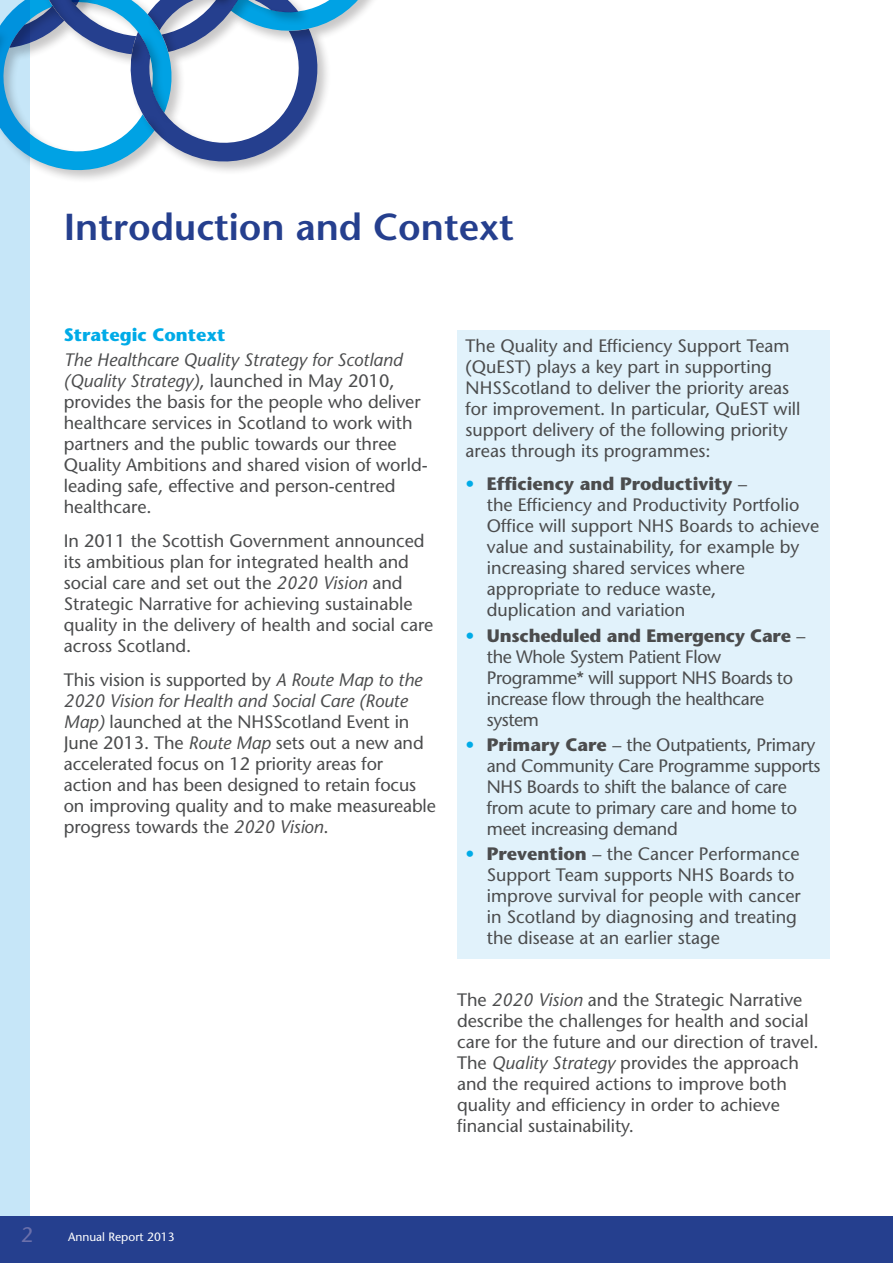
<style>
.page{position:relative;width:893px;height:1263px;background:#fff}
.page>*{position:absolute;margin:0;border:0;box-sizing:border-box;transform-origin:0 0}
.t1{font:600 37.5px "Stone Sans";color:#253f8e}
.t2{font:21px "Stone Sans";color:#6b70ab}
.text{font:18px/21px "Stone Sans";color:#4b4c4d}
.bullets{font:18px/21px "Stone Sans";color:#4b4c4d}
.bullets-2{font:18px/21px "Stone Sans";letter-spacing:-.025em;color:#4b4c4d}
.sub_1{font:700 18px "Stone Sans";color:#00abe7}
.t3{font:12px "Stone Sans";color:#fff}
.s1{font-style:italic}
.s2{color:#00abe7}
.s3{font-weight:700}
</style>
<div class="page">
<div style="left:0;top:0;width:30px;height:1263px;background:#c6e6f8"></div>
<div style="left:0;top:1216px;width:893px;height:47px;background:#253f8e"></div>
<div style="left:457px;top:330px;width:372px;height:628px;background:#e1f2fb"></div>
<svg style="left:0;top:0;width:373px;height:180px"></svg>
<p class="t1" style="left:64px;top:204px;width:451px">Introduction and Context</p>
<p class="sub_1" style="left:64px;top:323px;width:163px">Strategic Context</p>
<p class="text" style="left:64px;top:349px;width:366px"><span class="s1">The Healthcare Quality Strategy for Scotland (Quality Strategy)</span>, launched in May 2010, provides the basis for the people who deliver healthcare services in Scotland to work with partners and the public towards our three Quality Ambitions and shared vision of world&shy;leading safe, effective and person-centred healthcare.</p>
<p class="text" style="left:64px;top:530px;width:371px">In 2011 the Scottish Government announced its ambitious plan for integrated health and social care and set out the <span class="s1">2020 Vision</span> and Strategic Narrative for achieving sustainable quality in the delivery of health and social care across Scotland.</p>
<p class="text" style="left:64px;top:669px;width:374px">This vision is supported by <span class="s1">A Route Map to the 2020 Vision for Health and Social Care (Route Map)</span> launched at the NHSScotland Event in June 2013. The <span class="s1">Route Map</span> sets out a new and accelerated focus on 12 priority areas for action and has been designed to retain focus on improving quality and to make measureable progress towards the <span class="s1">2020 Vision</span>.</p>
<p class="text" style="left:466px;top:335px;width:336px">The Quality and Efficiency Support Team (QuEST) plays a key part in supporting NHSScotland to deliver the priority areas for improvement. In particular, QuEST will support delivery of the following priority areas through its programmes:</p>
<p class="bullets" style="left:487px;top:473px;width:334px;text-indent:-21px"><span class="s2">•</span> <span class="s3">Efficiency and Productivity</span> –<br>the Efficiency and Productivity Portfolio Office will support NHS Boards to achieve value and sustainability, for example by increasing shared services where appropriate to reduce waste,<br>duplication and variation</p>
<p class="bullets-2" style="left:487px;top:625px;width:320px;text-indent:-21px"><span class="s2">•</span> <span class="s3">Unscheduled and Emergency Care</span> – the Whole System Patient Flow<br>Programme* will support NHS Boards to increase flow through the healthcare system</p>
<p class="bullets" style="left:487px;top:734px;width:335px;text-indent:-21px"><span class="s2">•</span> <span class="s3">Primary Care</span> – the Outpatients, Primary and Community Care Programme supports NHS Boards to shift the balance of care from acute to primary care and home to meet increasing demand</p>
<p class="bullets" style="left:487px;top:843px;width:315px;text-indent:-21px"><span class="s2">•</span> <span class="s3">Prevention</span> – the Cancer Performance Support Team supports NHS Boards to improve survival for people with cancer in Scotland by diagnosing and treating the disease at an earlier stage</p>
<p class="text" style="left:457px;top:989px;width:363px">The <span class="s1">2020 Vision</span> and the Strategic Narrative describe the challenges for health and social care for the future and our direction of travel.<br>The <span class="s1">Quality Strategy</span> provides the approach and the required actions to improve both quality and efficiency in order to achieve financial sustainability.</p>
<p class="t2" style="left:21px;top:1221px;width:14px">2</p>
<p class="t3" style="left:68px;top:1229px;width:108px">Annual Report 2013</p>
</div>
